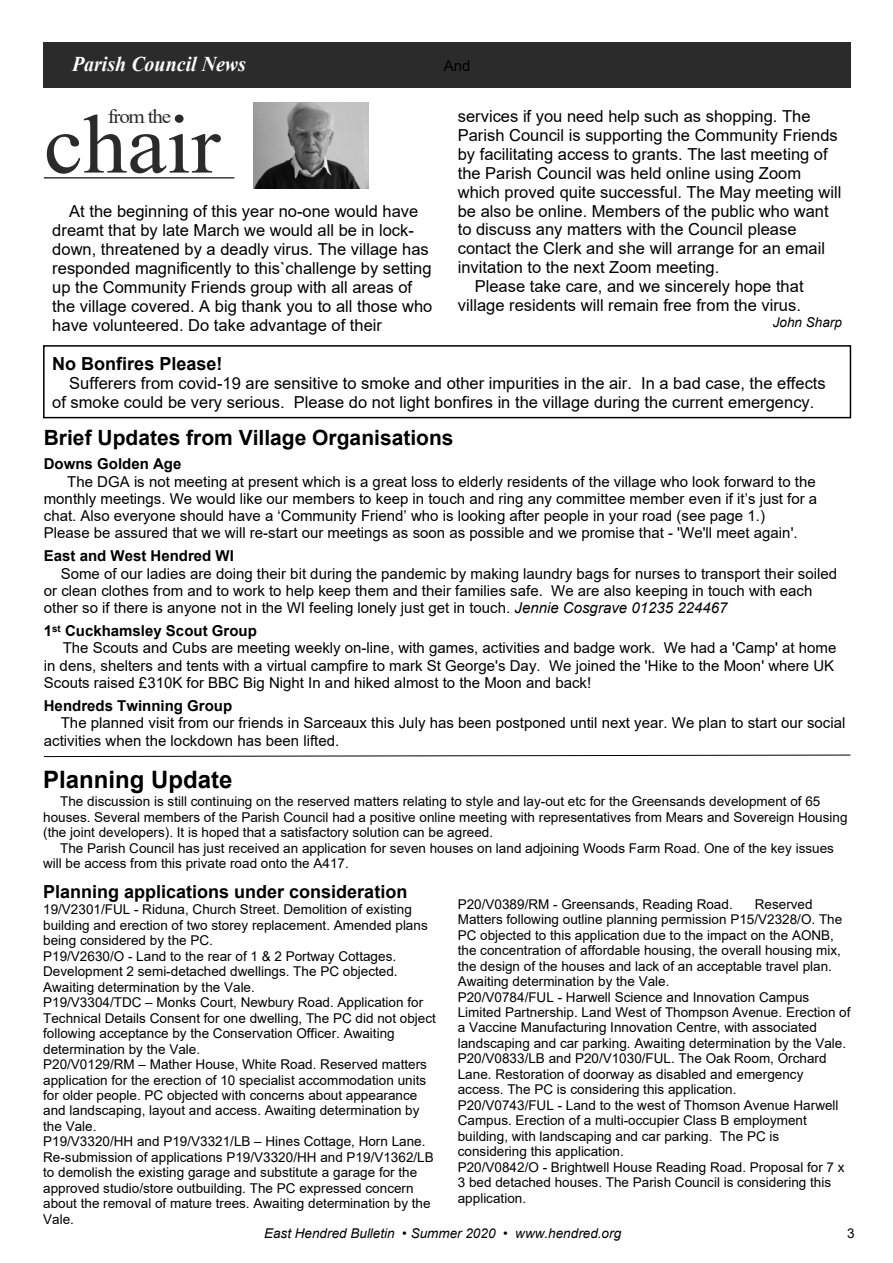
<style>
.page{position:relative;width:893px;height:1263px;background:#fff}
.page>*{position:absolute;margin:0;border:0;box-sizing:border-box;transform-origin:0 0}
.t1{font:83.55px "Times New Roman";color:#2b2b2b;scale:1.06 1}
.t2{font:700 24px "Arial";color:#000}
.t3{font:700 21px "Arial";color:#000}
.t4{font:italic 700 21px "Times New Roman";color:#fefefe;scale:.95 1}
.t5{font:19.8px "Times New Roman";letter-spacing:-.06em;color:#2b2b2b;scale:1.06 1}
.t6{font:700 18px "Arial";color:#000}
.t7{font:16.5px/18.9px "Arial";color:#000}
.t8{font:15px/17.2px "Arial";color:#000}
.t9{font:700 15px "Arial";color:#000}
.t10{font:13.5px/15.5px "Arial";color:#000}
.t11{font:italic 13.5px "Arial";color:#000}
.s1{font-style:italic}
</style>
<div class="page">
<div style="left:43px;top:43px;width:807px;height:45px;background:#2b2b2b"></div>
<hr style="left:44px;top:177px;width:190px;height:2px;background:#2b2b2b">
<img style="left:253px;top:103px;width:115px;height:86px">
<svg style="left:43px;top:754px;width:808px;height:3px"></svg>
<div style="left:43px;top:345px;width:808px;height:73px;border:2px solid #000"></div>
<h3 class="t4" style="left:72px;top:57px;width:185px">Parish Council News</h3>
<p class="t8" style="left:444px;top:58px;width:28px">And</p>
<h3 class="t5" style="left:108px;top:109px;width:61px">from the</h3>
<h1 class="t1" style="left:44px;top:115px;width:168px">chair</h1>
<p class="t7" style="left:52px;top:203px;width:382px;text-indent:17px">At the beginning of this year no-one would have dreamt that by late March we would all be in lock&shy;down, threatened by a deadly virus. The village has responded magnificently to this`challenge by setting up the Community Friends group with all areas of the village covered. A big thank you to all those who have volunteered. Do take advantage of their</p>
<p class="t7" style="left:458px;top:108px;width:354px">services if you need help such as shopping. The</p>
<p class="t7" style="left:458px;top:127px;width:381px">Parish Council is supporting the Community Friends</p>
<p class="t7" style="left:458px;top:146px;width:371px">by facilitating access to grants. The last meeting of</p>
<p class="t7" style="left:458px;top:165px;width:345px">the Parish Council was held online using Zoom</p>
<p class="t7" style="left:458px;top:184px;width:385px">which proved quite successful. The May meeting will</p>
<p class="t7" style="left:458px;top:203px;width:372px">be also be online. Members of the public who want</p>
<p class="t7" style="left:458px;top:222px;width:340px">to discuss any matters with the Council please</p>
<p class="t7" style="left:458px;top:241px;width:369px">contact the Clerk and she will arrange for an email</p>
<p class="t7" style="left:458px;top:260px;width:263px">invitation to the next Zoom meeting.</p>
<p class="t7" style="left:475px;top:278px;width:330px">Please take care, and we sincerely hope that</p>
<p class="t7" style="left:458px;top:297px;width:345px">village residents will remain free from the virus.</p>
<p class="t11" style="left:773px;top:317px;width:71px">John Sharp</p>
<h3 class="t6" style="left:52px;top:357px;width:172px">No Bonfires Please!</h3>
<p class="t7" style="left:52px;top:375px;width:775px;text-indent:17px">Sufferers from covid-19 are sensitive to smoke and other impurities in the air. In a bad case, the effects of smoke could be very serious. Please do not light bonfires in the village during the current emergency.</p>
<h3 class="t3" style="left:44px;top:429px;width:411px">Brief Updates from Village Organisations</h3>
<p class="t9" style="left:44px;top:458px;width:139px">Downs Golden Age</p>
<p class="t8" style="left:44px;top:474px;width:775px;text-indent:23px">The DGA is not meeting at present which is a great loss to elderly residents of the village who look forward to the monthly meetings. We would like our members to keep in touch and ring any committee member even if it’s just for a chat. Also everyone should have a ‘Community Friend’ who is looking after people in your road (see page 1.)<br>Please be assured that we will re-start our meetings as soon as possible and we promise that - 'We'll meet again'.</p>
<p class="t9" style="left:44px;top:550px;width:192px">East and West Hendred WI</p>
<p class="t8" style="left:44px;top:566px;width:795px;text-indent:17px">Some of our ladies are doing their bit during the pandemic by making laundry bags for nurses to transport their soiled or clean clothes from and to work to help keep them and their families safe. We are also keeping in touch with each other so if there is anyone not in the WI feeling lonely just get in touch. <span class="s1">Jennie Cosgrave 01235 224467</span></p>
<p class="t9" style="left:44px;top:625px;width:215px">1<sup>st</sup> Cuckhamsley Scout Group</p>
<p class="t8" style="left:63px;top:641px;width:775px">The Scouts and Cubs are meeting weekly on-line, with games, activities and badge work. We had a 'Camp' at home</p>
<p class="t8" style="left:44px;top:658px;width:792px">in dens, shelters and tents with a virtual campfire to mark St George's Day. We joined the 'Hike to the Moon' where UK</p>
<p class="t8" style="left:44px;top:675px;width:549px">Scouts raised £310K for BBC Big Night In and hiked almost to the Moon and back!</p>
<p class="t9" style="left:44px;top:700px;width:190px">Hendreds Twinning Group</p>
<p class="t8" style="left:44px;top:716px;width:803px;text-indent:17px">The planned visit from our friends in Sarceaux this July has been postponed until next year. We plan to start our social activities when the lockdown has been lifted.</p>
<h2 class="t2" style="left:43px;top:771px;width:191px">Planning Update</h2>
<p class="t10" style="left:43px;top:795px;width:806px;text-indent:17px">The discussion is still continuing on the reserved matters relating to style and lay-out etc for the Greensands development of 65 houses. Several members of the Parish Council had a positive online meeting with representatives from Mears and Sovereign Housing (the joint developers). It is hoped that a satisfactory solution can be agreed.</p>
<p class="t10" style="left:43px;top:841px;width:792px;text-indent:17px">The Parish Council has just received an application for seven houses on land adjoining Woods Farm Road. One of the key issues will be access from this private road onto the A417.</p>
<h3 class="t6" style="left:43px;top:884px;width:366px">Planning applications under consideration</h3>
<p class="t10" style="left:43px;top:903px;width:394px">19/V2301/FUL - Riduna, Church Street. Demolition of existing building and erection of two storey replacement. Amended plans being considered by the PC.<br>P19/V2630/O - Land to the rear of 1 &amp; 2 Portway Cottages.<br>Development 2 semi-detached dwellings. The PC objected.<br>Awaiting determination by the Vale.<br>P19/V3304/TDC – Monks Court, Newbury Road. Application for Technical Details Consent for one dwelling, The PC did not object following acceptance by the Conservation Officer. Awaiting determination by the Vale.<br>P20/V0129/RM – Mather House, White Road. Reserved matters application for the erection of 10 specialist accommodation units for older people. PC objected with concerns about appearance and landscaping, layout and access. Awaiting determination by the Vale.<br>P19/V3320/HH and P19/V3321/LB – Hines Cottage, Horn Lane.<br>Re-submission of applications P19/V3320/HH and P19/V1362/LB to demolish the existing garage and substitute a garage for the approved studio/store outbuilding. The PC expressed concern about the removal of mature trees. Awaiting determination by the Vale.</p>
<p class="t10" style="left:458px;top:897px;width:276px">P20/V0389/RM - Greensands, Reading Road.</p>
<p class="t10" style="left:458px;top:897px;width:394px;text-indent:297px">Reserved Matters following outline planning permission P15/V2328/O. The PC objected to this application due to the impact on the AONB, the concentration of affordable housing, the overall housing mix, the design of the houses and lack of an acceptable travel plan.<br>Awaiting determination by the Vale.<br>P20/V0784/FUL - Harwell Science and Innovation Campus Limited Partnership. Land West of Thompson Avenue. Erection of a Vaccine Manufacturing Innovation Centre, with associated landscaping and car parking. Awaiting determination by the Vale.<br>P20/V0833/LB and P20/V1030/FUL. The Oak Room, Orchard Lane. Restoration of doorway as disabled and emergency access. The PC is considering this application.<br>P20/V0743/FUL - Land to the west of Thomson Avenue Harwell Campus. Erection of a multi-occupier Class B employment building, with landscaping and car parking. The PC is considering this application.<br>P20/V0842/O - Brightwell House Reading Road. Proposal for 7 x 3 bed detached houses. The Parish Council is considering this application.</p>
<p class="t11" style="left:264px;top:1228px;width:359px">East Hendred Bulletin • Summer 2020 • www.hendred.org</p>
<p class="t10" style="left:847px;top:1227px;width:9px">3</p>
</div>
